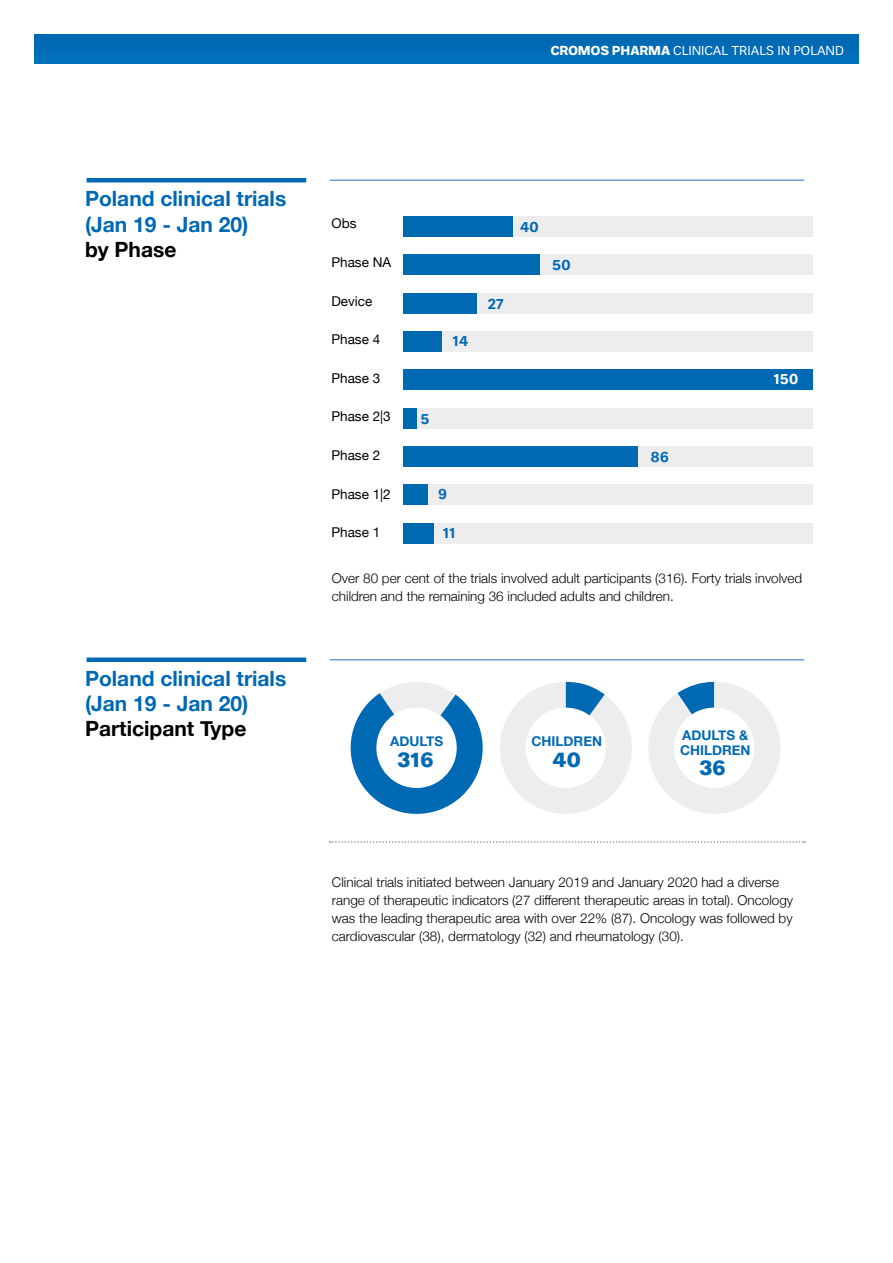
<style>
.page{position:relative;width:893px;height:1263px;background:#fff}
.page>*{position:absolute;margin:0;border:0;box-sizing:border-box;transform-origin:0 0}
.t1{font:700 21px/25.2px "Helvetica Neue";color:#0069b4}
.t2{font:700 21px "Helvetica Neue";color:#000}
.t3{font:700 21px "Neutral BP";color:#0069b4}
.t4{font:500 14.7px "Neutral BP";color:#0069b4}
.t5{font:500 14.7px "Neutral BP";color:#fff}
.t6{font:300 13.5px/18px "Helvetica Neue";color:#000}
.t7{font:13.5px "Helvetica Neue";color:#000}
.t8{font:700 13.5px/15px "Helvetica Neue";color:#0069b4}
.t9{font:12px "Neutral BP";color:#fff}
.s1{font-weight:700}
</style>
<div class="page">
<hr style="left:87px;top:178px;width:219px;height:4px;background:#0069b4">
<div style="left:87px;top:657px;width:219px;height:5px;background:#0069b4"></div>
<div style="left:34px;top:35px;width:825px;height:28px;background:#006ab5"></div>
<div style="left:403px;top:216px;width:409px;height:20px;background:#ededed"></div>
<div style="left:403px;top:255px;width:409px;height:20px;background:#ededed"></div>
<div style="left:403px;top:293px;width:409px;height:20px;background:#ededed"></div>
<div style="left:403px;top:331px;width:409px;height:20px;background:#ededed"></div>
<div style="left:403px;top:408px;width:409px;height:20px;background:#ededed"></div>
<div style="left:403px;top:446px;width:409px;height:20px;background:#ededed"></div>
<div style="left:403px;top:485px;width:409px;height:20px;background:#ededed"></div>
<div style="left:403px;top:523px;width:409px;height:20px;background:#ededed"></div>
<div style="left:403px;top:216px;width:109px;height:20px;background:#0069b4"></div>
<div style="left:403px;top:255px;width:137px;height:20px;background:#0069b4"></div>
<div style="left:403px;top:293px;width:74px;height:20px;background:#0069b4"></div>
<div style="left:403px;top:331px;width:38px;height:20px;background:#0069b4"></div>
<div style="left:403px;top:370px;width:409px;height:20px;background:#0069b4"></div>
<div style="left:403px;top:408px;width:14px;height:20px;background:#0069b4"></div>
<div style="left:403px;top:446px;width:235px;height:20px;background:#0069b4"></div>
<div style="left:403px;top:485px;width:25px;height:20px;background:#0069b4"></div>
<div style="left:403px;top:523px;width:30px;height:20px;background:#0069b4"></div>
<svg style="left:350px;top:682px;width:430px;height:132px"></svg>
<div style="left:674px;top:708px;width:80px;height:80px;background:#fff;border-radius:50%"></div>
<svg style="left:330px;top:841px;width:475px;height:2px"></svg>
<hr style="left:330px;top:659px;width:474px;height:1px;background:#6f9ed4">
<hr style="left:330px;top:179px;width:474px;height:2px;background:#6f9ed4">
<p class="t9" style="left:551px;top:41px;width:295px"><span class="s1">CROMOS PHARMA</span> CLINICAL TRIALS IN POLAND</p>
<h1 class="t1" style="left:85px;top:187px;width:203px">Poland clinical trials (Jan 19 - Jan 20)</h1>
<h1 class="t2" style="left:85px;top:233px;width:93px">by Phase</h1>
<h1 class="t1" style="left:85px;top:666px;width:203px">Poland clinical trials (Jan 19 - Jan 20)</h1>
<h1 class="t2" style="left:85px;top:712px;width:163px">Participant Type</h1>
<p class="t7" style="left:331px;top:214px;width:27px">Obs</p>
<p class="t7" style="left:331px;top:252px;width:61px">Phase NA</p>
<p class="t7" style="left:331px;top:291px;width:42px">Device</p>
<p class="t4" style="left:487px;top:292px;width:18px">27</p>
<p class="t4" style="left:520px;top:215px;width:21px">40</p>
<p class="t4" style="left:552px;top:253px;width:20px">50</p>
<p class="t7" style="left:331px;top:330px;width:50px">Phase 4</p>
<p class="t4" style="left:452px;top:329px;width:17px">14</p>
<p class="t7" style="left:331px;top:368px;width:50px">Phase 3</p>
<p class="t5" style="left:773px;top:367px;width:27px">150</p>
<p class="t7" style="left:331px;top:407px;width:61px">Phase 2|3</p>
<p class="t4" style="left:420px;top:406px;width:10px">5</p>
<p class="t7" style="left:331px;top:445px;width:50px">Phase 2</p>
<p class="t4" style="left:650px;top:445px;width:20px">86</p>
<p class="t7" style="left:331px;top:484px;width:61px">Phase 1|2</p>
<p class="t7" style="left:331px;top:523px;width:50px">Phase 1</p>
<p class="t4" style="left:438px;top:482px;width:10px">9</p>
<p class="t4" style="left:443px;top:520px;width:14px">11</p>
<p class="t6" style="left:332px;top:568px;width:472px">Over 80 per cent of the trials involved adult participants (316). Forty trials involved children and the remaining 36 included adults and children.</p>
<p class="t8" style="left:390px;top:734px;width:55px">ADULTS</p>
<p class="t8" style="left:680px;top:728px;width:72px">ADULTS &amp;<br>CHILDREN</p>
<p class="t8" style="left:532px;top:734px;width:72px">CHILDREN</p>
<h1 class="t3" style="left:397px;top:742px;width:38px">316</h1>
<h1 class="t3" style="left:699px;top:750px;width:28px">36</h1>
<h1 class="t3" style="left:553px;top:742px;width:30px">40</h1>
<p class="t6" style="left:332px;top:872px;width:463px">Clinical trials initiated between January 2019 and January 2020 had a diverse range of therapeutic indicators (27 different therapeutic areas in total). Oncology was the leading therapeutic area with over 22% (87). Oncology was followed by cardiovascular (38), dermatology (32) and rheumatology (30).</p>
</div>
